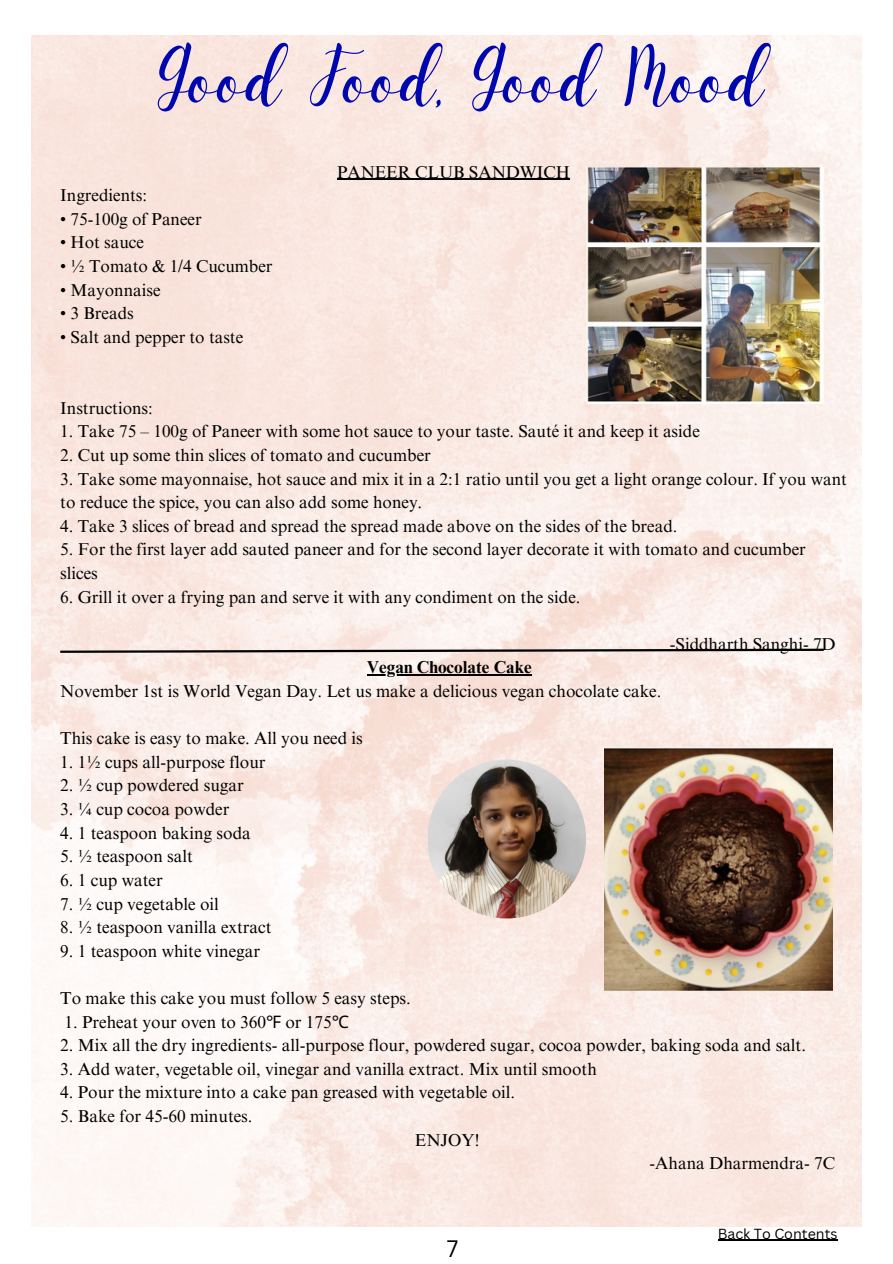
<style>
.page{position:relative;width:893px;height:1264px;background:#fff}
.page>*{position:absolute;margin:0;border:0;box-sizing:border-box;transform-origin:0 0}
.t1{font:80.85px "Daydream";color:#0007af}
.t2{font:23.1px "Canva Sans";color:#000}
.t3{font:17.25px "Times NRMT Pro";color:#000}
.t4{font:700 17.25px "Times NRMT Pro";color:#000}
.t5{font:17.1px/23.5px "Times NRMT Pro";color:#000}
.t6{font:14.25px "Canva Sans";color:#000}
.s1{font-family:"Noto Sans"}
</style>
<div class="page">
<img style="left:31px;top:36px;width:830px;height:1190px">
<img style="left:586px;top:168px;width:237px;height:235px">
<svg style="left:58px;top:647px;width:768px;height:7px;background:#a99f9b"></svg>
<hr style="left:367px;top:674px;width:164px;height:1px;background:#000">
<img style="left:604px;top:747px;width:228px;height:243px">
<img style="left:427px;top:759px;width:159px;height:159px;border-radius:50%">
<hr style="left:337px;top:179px;width:233px;height:1px;background:#000">
<hr style="left:717px;top:1239px;width:120px;height:1px;background:#000">
<p class="t1" style="left:158px;top:33px;width:607px">Good Food, Good Mood</p>
<p class="t5" style="left:60px;top:186px;width:88px">Ingredients:</p>
<p class="t5" style="left:60px;top:209px;width:143px">• 75-100g of Paneer</p>
<p class="t5" style="left:60px;top:233px;width:85px">• Hot sauce</p>
<p class="t5" style="left:60px;top:256px;width:214px">• ½ Tomato &amp; 1/4 Cucumber</p>
<p class="t5" style="left:60px;top:280px;width:102px">• Mayonnaise</p>
<p class="t5" style="left:60px;top:304px;width:75px">• 3 Breads</p>
<p class="t5" style="left:60px;top:327px;width:184px">• Salt and pepper to taste</p>
<p class="t5" style="left:337px;top:162px;width:234px">PANEER CLUB SANDWICH</p>
<p class="t5" style="left:60px;top:398px;width:94px">Instructions:</p>
<p class="t5" style="left:60px;top:422px;width:641px">1. Take 75 – 100g of Paneer with some hot sauce to your taste. Sauté it and keep it aside</p>
<p class="t5" style="left:60px;top:445px;width:372px">2. Cut up some thin slices of tomato and cucumber</p>
<p class="t5" style="left:60px;top:469px;width:788px">3. Take some mayonnaise, hot sauce and mix it in a 2:1 ratio until you get a light orange colour. If you want to reduce the spice, you can also add some honey.</p>
<p class="t5" style="left:60px;top:516px;width:618px">4. Take 3 slices of bread and spread the spread made above on the sides of the bread.</p>
<p class="t5" style="left:60px;top:540px;width:747px">5. For the first layer add sauted paneer and for the second layer decorate it with tomato and cucumber slices</p>
<p class="t5" style="left:60px;top:587px;width:521px">6. Grill it over a frying pan and serve it with any condiment on the side.</p>
<p class="t5" style="left:669px;top:634px;width:167px">-Siddharth Sanghi- 7D</p>
<p class="t4" style="left:367px;top:661px;width:166px">Vegan Chocolate Cake</p>
<p class="t3" style="left:60px;top:684px;width:602px">November 1st is World Vegan Day. Let us make a delicious vegan chocolate cake.</p>
<p class="t3" style="left:60px;top:731px;width:304px">This cake is easy to make. All you need is</p>
<p class="t3" style="left:60px;top:755px;width:207px">1. 1½ cups all-purpose flour</p>
<p class="t3" style="left:60px;top:779px;width:185px">2. ½ cup powdered sugar</p>
<p class="t3" style="left:60px;top:802px;width:171px">3. ¼ cup cocoa powder</p>
<p class="t3" style="left:60px;top:826px;width:192px">4. 1 teaspoon baking soda</p>
<p class="t3" style="left:60px;top:850px;width:134px">5. ½ teaspoon salt</p>
<p class="t3" style="left:60px;top:873px;width:104px">6. 1 cup water</p>
<p class="t3" style="left:60px;top:897px;width:160px">7. ½ cup vegetable oil</p>
<p class="t3" style="left:60px;top:920px;width:213px">8. ½ teaspoon vanilla extract</p>
<p class="t3" style="left:60px;top:944px;width:201px">9. 1 teaspoon white vinegar</p>
<p class="t3" style="left:60px;top:991px;width:352px">To make this cake you must follow 5 easy steps.</p>
<p class="t3" style="left:65px;top:1015px;width:286px">1. Preheat your oven to 360<span class="s1">℉</span> or 175<span class="s1">℃</span></p>
<p class="t3" style="left:60px;top:1038px;width:747px">2. Mix all the dry ingredients- all-purpose flour, powdered sugar, cocoa powder, baking soda and salt.</p>
<p class="t3" style="left:60px;top:1062px;width:538px">3. Add water, vegetable oil, vinegar and vanilla extract. Mix until smooth</p>
<p class="t3" style="left:60px;top:1086px;width:456px">4. Pour the mixture into a cake pan greased with vegetable oil.</p>
<p class="t3" style="left:60px;top:1109px;width:194px">5. Bake for 45-60 minutes.</p>
<p class="t3" style="left:415px;top:1133px;width:66px">ENJOY!</p>
<p class="t3" style="left:649px;top:1156px;width:187px">-Ahana Dharmendra- 7C</p>
<p class="t2" style="left:447px;top:1232px;width:13px">7</p>
<p class="t6" style="left:717px;top:1223px;width:121px">Back To Contents</p>
</div>
